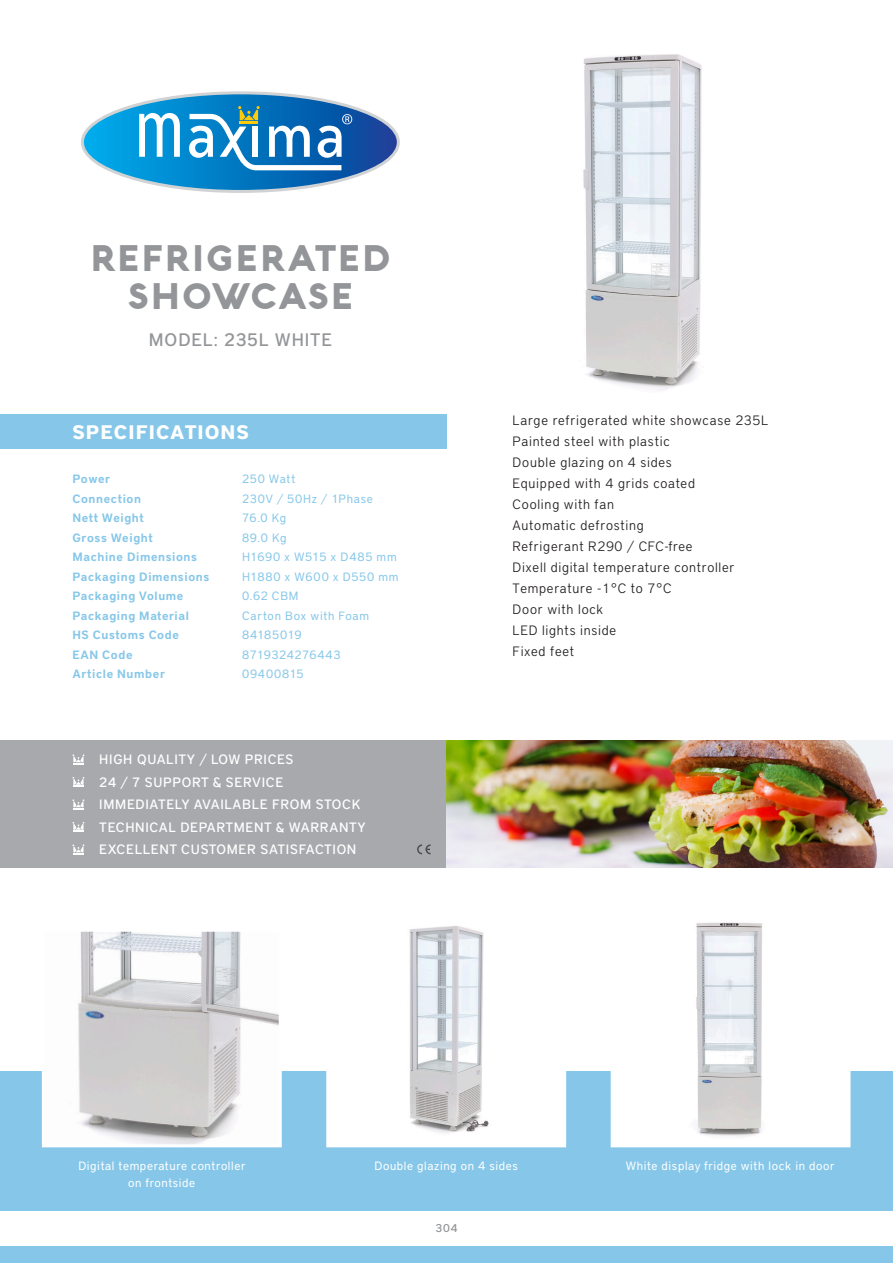
<style>
.page{position:relative;width:893px;height:1263px;background:#fff}
.page>*{position:absolute;margin:0;border:0;box-sizing:border-box;transform-origin:0 0}
.t1{font:900 36px/37.5px "Aquawax";letter-spacing:.05em;color:#939598;text-align:center}
.t2{font:700 19.5px "District Pro";letter-spacing:.05em;color:#fff}
.t3{font:500 18px "District Pro";letter-spacing:.045em;color:#939598}
.t4{font:300 13.5px/21px "District Pro";letter-spacing:.05em;color:#231f20}
.t5{font:500 13.5px "District Pro";letter-spacing:.05em;color:#fff}
.t6{font:600 12px "District Pro";letter-spacing:.05em;color:#86c7e9}
.t7{font:12px "District Pro";letter-spacing:.055em;color:#86c7e9}
.t8{font:12px "District Pro";letter-spacing:.05em;color:#fff}
.t9{font:12px "District Pro";letter-spacing:.015em;color:#86c7e9}
.t10{font:500 11.25px "District Pro";color:#939598}
</style>
<div class="page">
<div style="left:0;top:1071px;width:893px;height:192px;background:#86c7e9"></div>
<div style="left:0;top:1211px;width:893px;height:34px;background:#fff"></div>
<div style="left:0;top:740px;width:446px;height:128px;background:#a8a9ad"></div>
<div style="left:0;top:415px;width:446px;height:34px;background:#86c7e9"></div>
<svg style="left:82px;top:93px;width:316px;height:99px"></svg>
<svg style="left:73px;top:754px;width:11px;height:10px"></svg>
<svg style="left:73px;top:777px;width:11px;height:10px"></svg>
<svg style="left:73px;top:799px;width:11px;height:10px"></svg>
<svg style="left:73px;top:844px;width:11px;height:10px"></svg>
<svg style="left:73px;top:822px;width:11px;height:10px"></svg>
<svg style="left:417px;top:844px;width:14px;height:10px"></svg>
<img style="left:583px;top:54px;width:119px;height:336px">
<svg style="left:610px;top:922px;width:241px;height:226px"></svg>
<svg style="left:326px;top:926px;width:241px;height:222px"></svg>
<svg style="left:41px;top:931px;width:241px;height:217px"></svg>
<img style="left:446px;top:740px;width:447px;height:128px">
<p class="t1" style="left:90px;top:239px;width:302px">REFRIGERATED<br>SHOWCASE</p>
<p class="t3" style="left:149px;top:328px;width:185px">MODEL: 235L WHITE</p>
<p class="t2" style="left:73px;top:418px;width:178px">SPECIFICATIONS</p>
<p class="t6" style="left:73px;top:471px;width:39px">Power</p>
<p class="t6" style="left:73px;top:490px;width:70px">Connection</p>
<p class="t6" style="left:73px;top:510px;width:73px">Nett Weight</p>
<p class="t6" style="left:73px;top:529px;width:82px">Gross Weight</p>
<p class="t6" style="left:73px;top:549px;width:126px">Machine Dimensions</p>
<p class="t6" style="left:73px;top:568px;width:138px">Packaging Dimensions</p>
<p class="t6" style="left:73px;top:588px;width:112px">Packaging Volume</p>
<p class="t6" style="left:73px;top:607px;width:118px">Packaging Material</p>
<p class="t6" style="left:73px;top:627px;width:108px">HS Customs Code</p>
<p class="t6" style="left:73px;top:646px;width:62px">EAN Code</p>
<p class="t6" style="left:73px;top:666px;width:94px">Article Number</p>
<p class="t7" style="left:242px;top:471px;width:55px">250 Watt</p>
<p class="t7" style="left:242px;top:490px;width:132px">230V / 50Hz / 1Phase</p>
<p class="t7" style="left:242px;top:510px;width:46px">76.0 Kg</p>
<p class="t7" style="left:242px;top:529px;width:46px">89.0 Kg</p>
<p class="t7" style="left:242px;top:549px;width:156px">H1690 x W515 x D485 mm</p>
<p class="t7" style="left:242px;top:568px;width:158px">H1880 x W600 x D550 mm</p>
<p class="t7" style="left:242px;top:588px;width:58px">0.62 CBM</p>
<p class="t7" style="left:242px;top:607px;width:129px">Carton Box with Foam</p>
<p class="t9" style="left:242px;top:627px;width:61px">84185019</p>
<p class="t7" style="left:242px;top:646px;width:100px">8719324276443</p>
<p class="t7" style="left:242px;top:666px;width:63px">09400815</p>
<p class="t5" style="left:99px;top:750px;width:196px">HIGH QUALITY / LOW PRICES</p>
<p class="t5" style="left:99px;top:773px;width:186px">24 / 7 SUPPORT &amp; SERVICE</p>
<p class="t5" style="left:99px;top:795px;width:263px">IMMEDIATELY AVAILABLE FROM STOCK</p>
<p class="t5" style="left:99px;top:818px;width:268px">TECHNICAL DEPARTMENT &amp; WARRANTY</p>
<p class="t5" style="left:99px;top:840px;width:259px">EXCELLENT CUSTOMER SATISFACTION</p>
<p class="t4" style="left:513px;top:409px;width:257px">Large refrigerated white showcase 235L<br>Painted steel with plastic<br>Double glazing on 4 sides<br>Equipped with 4 grids coated<br>Cooling with fan<br>Automatic defrosting<br>Refrigerant R290 / CFC-free<br>Dixell digital temperature controller<br>Temperature -1°C to 7°C<br>Door with lock<br>LED lights inside<br>Fixed feet</p>
<p class="t8" style="left:78px;top:1157px;width:169px">Digital temperature controller</p>
<p class="t8" style="left:128px;top:1174px;width:69px">on frontside</p>
<p class="t8" style="left:374px;top:1157px;width:145px">Double glazing on 4 sides</p>
<p class="t8" style="left:626px;top:1157px;width:211px">White display fridge with lock in door</p>
<p class="t10" style="left:435px;top:1221px;width:24px">304</p>
</div>
